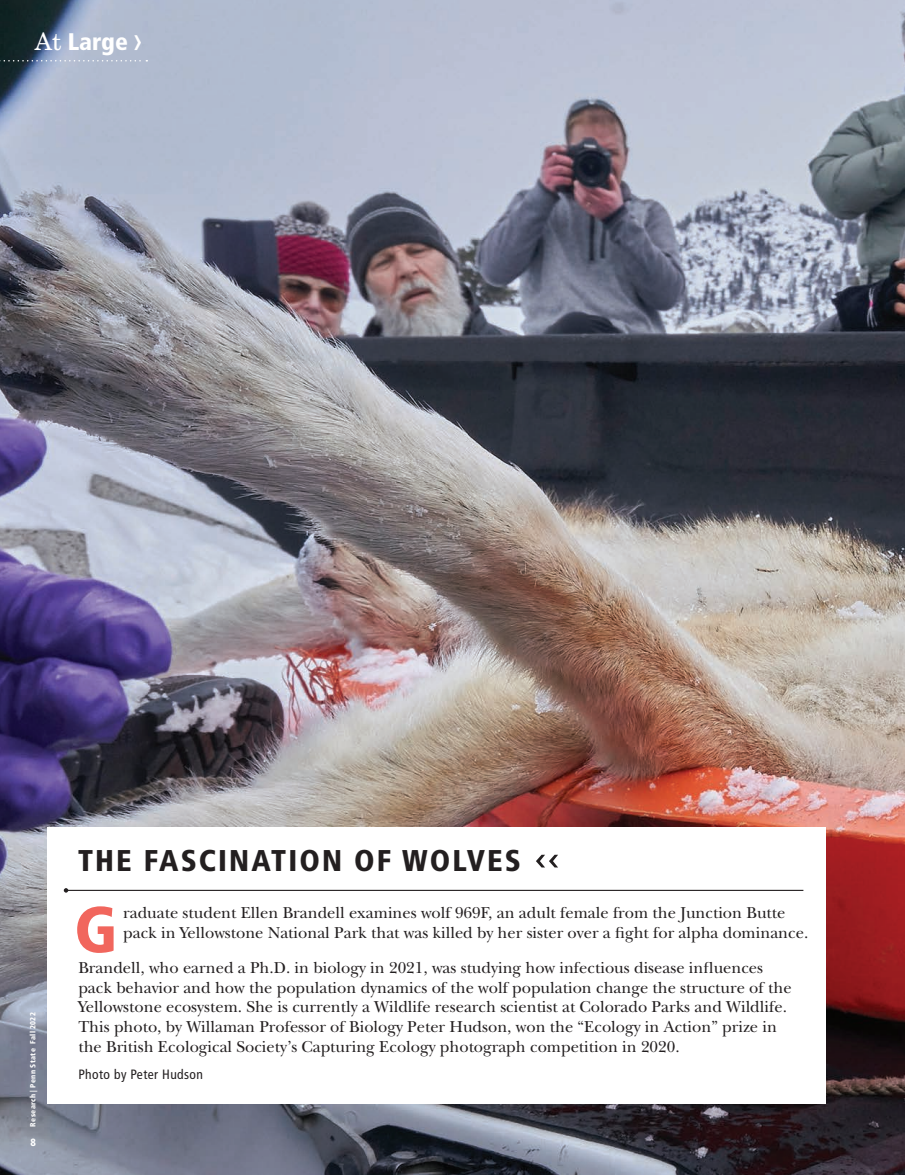
<style>
.page{position:relative;width:905px;height:1175px;background:#fff}
.page>*{position:absolute;margin:0;border:0;box-sizing:border-box;transform-origin:0 0}
.t1{font:900 condensed 64.5px "Frutiger";color:#f1665d}
.t2{font:900 condensed 30px "Frutiger";letter-spacing:.07em;color:#231f20}
.t3{font:900 condensed 24px "Frutiger";color:#fff}
.t4{font:16.5px/19.8px "New Baskerville";color:#231f20}
.t5{font:condensed 13.5px "Frutiger";letter-spacing:.03em;color:#231f20}
.t6{font:900 condensed 10.5px "Frutiger";color:#fff}
.t7{font:900 condensed 7.5px "Frutiger";letter-spacing:.055em;color:#fff}
.s1{font-family:"New Century Schlbk";font-weight:400;font-stretch:normal}
.s2{font-weight:400;font-size:36px}
.s3{font-weight:700;font-stretch:normal}
</style>
<div class="page">
<img style="left:0;top:0;width:904px;height:1174px">
<svg style="left:0;top:60px;width:147px;height:2px"></svg>
<div style="left:47px;top:827px;width:778px;height:277px;background:#fff"></div>
<svg style="left:536px;top:854px;width:22px;height:13px"></svg>
<hr style="left:66px;top:889px;width:737px;height:2px;background:#231f20">
<svg style="left:64px;top:888px;width:4px;height:4px"></svg>
<h3 class="t3" style="left:35px;top:27px;width:110px"><span class="s1">At</span> Large <span class="s2">›</span></h3>
<p class="t7" style="left:28px;top:1126px;width:116px;rotate:-90deg">Research <span class="s3">|</span> Penn State Fall 2022</p>
<p class="t6" style="left:30px;top:1135px;width:7px">8</p>
<h2 class="t2" style="left:78px;top:843px;width:444px">THE FASCINATION OF WOLVES</h2>
<h1 class="t1" style="left:74px;top:891px;width:45px">G</h1>
<p class="t4" style="left:123px;top:903px;width:686px">raduate student Ellen Brandell examines wolf 969F, an adult female from the Junction Butte pack in Yellowstone National Park that was killed by her sister over a fight for alpha dominance.</p>
<p class="t4" style="left:78px;top:957px;width:714px">Brandell, who earned a Ph.D. in biology in 2021, was studying how infectious disease influences pack behavior and how the population dynamics of the wolf population change the structure of the Yellowstone ecosystem. She is currently a Wildlife research scientist at Colorado Parks and Wildlife.<br>This photo, by Willaman Professor of Biology Peter Hudson, won the “Ecology in Action” prize in the British Ecological Society’s Capturing Ecology photograph competition in 2020.</p>
<p class="t5" style="left:78px;top:1066px;width:126px">Photo by Peter Hudson</p>
</div>
